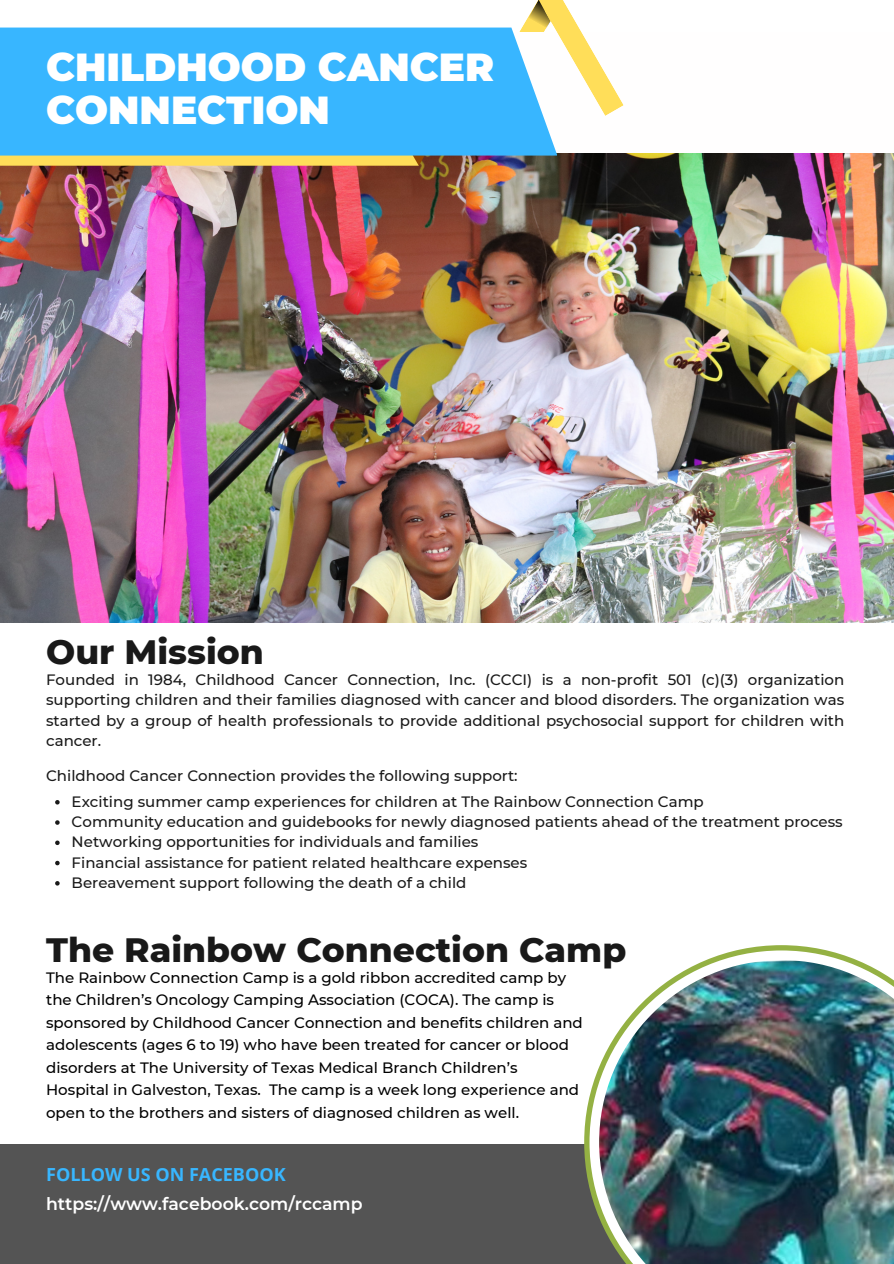
<style>
.page{position:relative;width:894px;height:1264px;background:#fff}
.page>*{position:absolute;margin:0;border:0;box-sizing:border-box;transform-origin:0 0}
.t1{font:900 39px/42.8px "Montserrat";color:#fff}
.t2{font:800 34.5px "Montserrat";color:#191919}
.t3{font:700 18px "Open Sans";color:#38b6ff}
.t4{font:600 17.25px "Montserrat";color:#fff}
.t5{font:500 15px/20.2px "Montserrat";color:#191919;text-align:justify}
.t6{font:500 15px/22.5px "Montserrat";color:#000}
</style>
<div class="page">
<img style="left:0;top:153px;width:893px;height:470px">
<svg style="left:0;top:155px;width:425px;height:11px;background:#efd55f"></svg>
<svg style="left:453px;top:0;width:170px;height:156px"></svg>
<div style="left:0;top:28px;width:557px;height:127px;background:#38b6ff"></div>
<div style="left:0;top:1144px;width:893px;height:119px;background:#545454"></div>
<svg style="left:584px;top:945px;width:241px;height:240px"></svg>
<svg style="left:589px;top:950px;width:268px;height:267px"></svg>
<img style="left:599px;top:960px;width:294px;height:303px">
<svg style="left:55px;top:800px;width:5px;height:4px"></svg>
<svg style="left:55px;top:820px;width:5px;height:4px"></svg>
<svg style="left:55px;top:840px;width:5px;height:5px"></svg>
<svg style="left:55px;top:860px;width:5px;height:5px"></svg>
<svg style="left:55px;top:881px;width:5px;height:4px"></svg>
<h1 class="t1" style="left:46px;top:46px;width:449px">CHILDHOOD CANCER<br>CONNECTION</h1>
<p class="t2" style="left:46px;top:631px;width:219px">Our Mission</p>
<h2 class="t5" style="left:46px;top:669px;width:799px">Founded in 1984, Childhood Cancer Connection, Inc. (CCCI) is a non-profit 501 (c)(3) organization supporting children and their families diagnosed with cancer and blood disorders. The organization was started by a group of health professionals to provide additional psychosocial support for children with cancer.</h2>
<h5 class="t5" style="left:46px;top:765px;width:473px">Childhood Cancer Connection provides the following support:</h5>
<h5 class="t5" style="left:72px;top:791px;width:633px">Exciting summer camp experiences for children at The Rainbow Connection Camp</h5>
<p class="t5" style="left:72px;top:811px;width:772px">Community education and guidebooks for newly diagnosed patients ahead of the treatment process</p>
<p class="t5" style="left:72px;top:831px;width:408px">Networking opportunities for individuals and families</p>
<p class="t5" style="left:72px;top:852px;width:457px">Financial assistance for patient related healthcare expenses</p>
<p class="t5" style="left:72px;top:872px;width:396px">Bereavement support following the death of a child</p>
<p class="t2" style="left:46px;top:928px;width:581px">The Rainbow Connection Camp</p>
<h2 class="t6" style="left:46px;top:966px;width:538px">The Rainbow Connection Camp is a gold ribbon accredited camp by the Children’s Oncology Camping Association (COCA). The camp is sponsored by Childhood Cancer Connection and benefits children and adolescents (ages 6 to 19) who have been treated for cancer or blood disorders at The University of Texas Medical Branch Children’s Hospital in Galveston, Texas. The camp is a week long experience and open to the brothers and sisters of diagnosed children as well.</h2>
<h5 class="t3" style="left:46px;top:1161px;width:241px">FOLLOW US ON FACEBOOK</h5>
<h3 class="t4" style="left:46px;top:1193px;width:318px">https://www.facebook.com/rccamp</h3>
</div>
